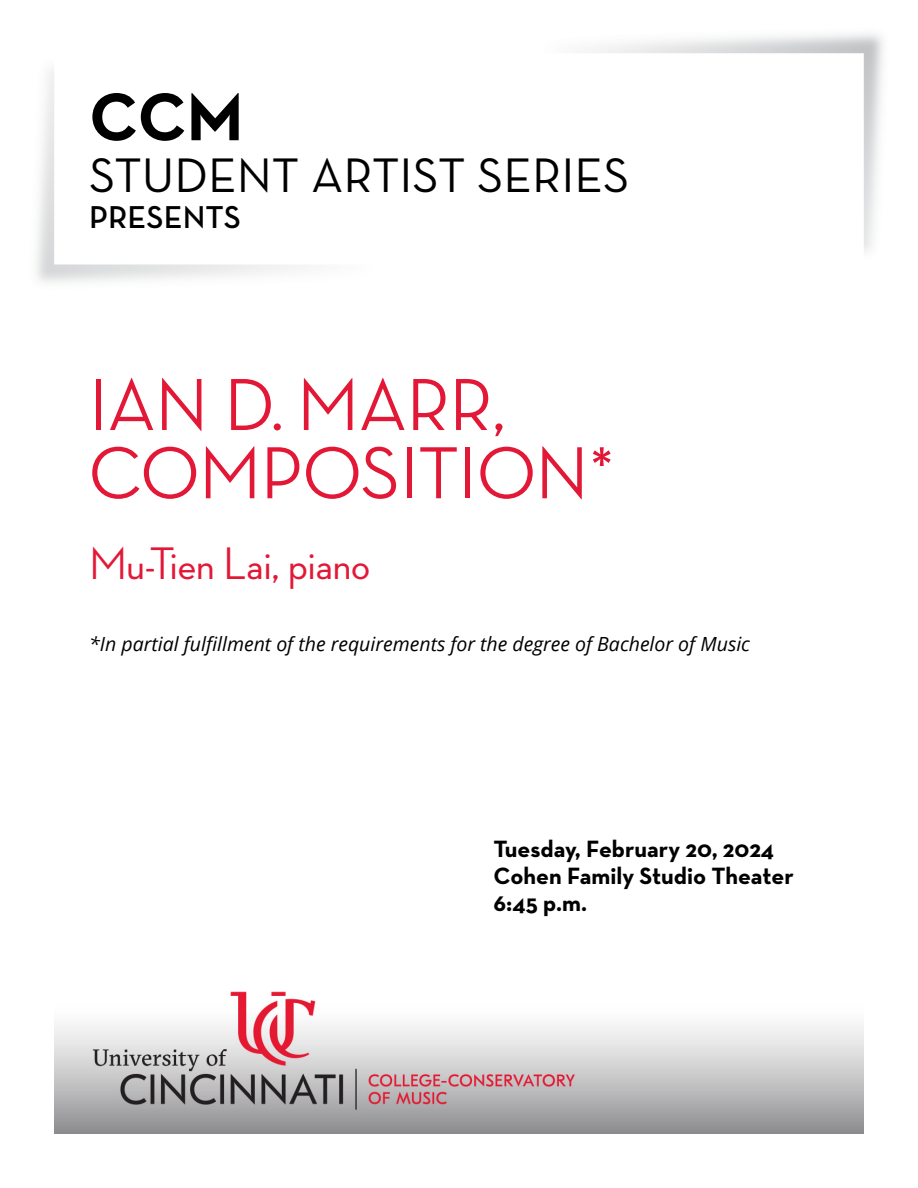
<style>
.page{position:relative;width:918px;height:1188px;background:#fff}
.page>*{position:absolute;margin:0;border:0;box-sizing:border-box;transform-origin:0 0}
.Concert_Title__H1{font:500 75px/68.2px "Neutra Disp";color:#e31837}
.Page_Intro__H1{font:700 68.7px "Neutra Text";color:#000}
.Page_Intro__H1-2{font:49.35px "Neutra Text";color:#000}
.Musician_Conductor__H2{font:500 46.5px "Neutra Disp";color:#e31837}
.Page_Intro__H1-3{font:600 32.25px "Neutra Text";color:#000}
.Date_Venue_Time__H3{font:700 24px "Neutra Text";color:#000}
.In_partial_fulfillment_of__H2{font:italic 19.5px "Open Sans";color:#000}
</style>
<div class="page">
<img style="left:54px;top:991px;width:810px;height:143px">
<img style="left:589px;top:34px;width:294px;height:218px">
<h1 class="Page_Intro__H1" style="left:89px;top:74px;width:156px">CCM</h1>
<h1 class="Page_Intro__H1-2" style="left:89px;top:145px;width:542px">STUDENT ARTIST SERIES</h1>
<h1 class="Page_Intro__H1-3" style="left:89px;top:197px;width:153px">PRESENTS</h1>
<h1 class="Concert_Title__H1" style="left:89px;top:371px;width:528px">IAN D. MARR,<br>COMPOSITION*</h1>
<h2 class="Musician_Conductor__H2" style="left:89px;top:537px;width:283px">Mu-Tien Lai, piano</h2>
<h2 class="In_partial_fulfillment_of__H2" style="left:89px;top:630px;width:662px">*In partial fulfillment of the requirements for the degree of Bachelor of Music</h2>
<h3 class="Date_Venue_Time__H3" style="left:494px;top:834px;width:282px">Tuesday, February 20, 2024</h3>
<h3 class="Date_Venue_Time__H3" style="left:494px;top:861px;width:302px">Cohen Family Studio Theater</h3>
<h3 class="Date_Venue_Time__H3" style="left:494px;top:888px;width:95px">6:45 p.m.</h3>
</div>
